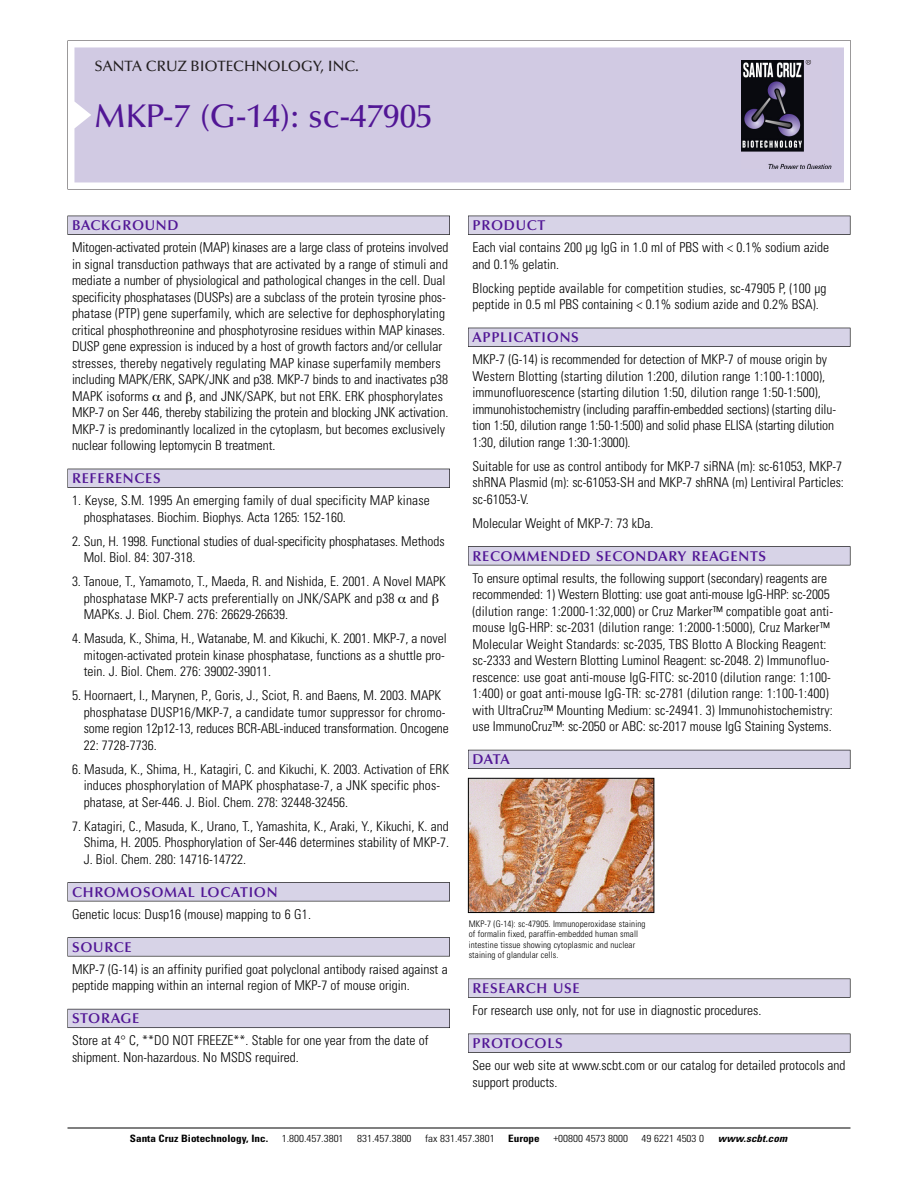
<style>
.page{position:relative;width:918px;height:1188px;background:#fff}
.page>*{position:absolute;margin:0;border:0;box-sizing:border-box;transform-origin:0 0}
.t1{font:500 33px "Optima";color:#511695}
.t2{font:500 15px "Optima";color:#231f20}
.t3{font:600 14.25px "Optima";letter-spacing:.05em;color:#511695}
.t4{font:300 condensed 13.5px/16.5px "Univers";color:#000}
.t5{font:300 condensed 10.2px "Univers";color:#000;scale:1.1 1}
.t6{font:700 condensed 10.2px "Univers";color:#000;scale:1.1 1}
.t7{font:italic 700 condensed 10.2px "Univers";letter-spacing:.005em;color:#000;scale:1.1 1}
.t8{font:300 condensed 9px/10.5px "Univers";letter-spacing:.015em;color:#000}
</style>
<div class="page">
<svg style="left:68px;top:40px;width:783px;height:149px"></svg>
<div style="left:74px;top:47px;width:770px;height:135px;background:#d1cae3"></div>
<img style="left:741px;top:60px;width:90px;height:108px">
<div style="left:68px;top:216px;width:382px;height:19px;background:#525155"></div>
<div style="left:68px;top:216px;width:381px;height:18px;background:#d7d3e7"></div>
<div style="left:68px;top:469px;width:382px;height:19px;background:#515055"></div>
<div style="left:68px;top:469px;width:381px;height:18px;background:#d7d3e7"></div>
<div style="left:68px;top:882px;width:382px;height:19px;background:#545357"></div>
<div style="left:68px;top:883px;width:381px;height:18px;background:#d7d3e7"></div>
<div style="left:68px;top:937px;width:382px;height:19px;background:#575759"></div>
<div style="left:68px;top:938px;width:381px;height:18px;background:#d7d3e7"></div>
<div style="left:68px;top:1009px;width:382px;height:19px;background:#5b5a62"></div>
<div style="left:68px;top:1009px;width:381px;height:18px;background:#d7d3e7"></div>
<div style="left:468px;top:216px;width:382px;height:19px;background:#525155"></div>
<div style="left:468px;top:216px;width:382px;height:18px;background:#d7d3e7"></div>
<div style="left:468px;top:328px;width:382px;height:19px;background:#515055"></div>
<div style="left:468px;top:328px;width:382px;height:18px;background:#d7d3e7"></div>
<div style="left:468px;top:546px;width:382px;height:19px;background:#545357"></div>
<div style="left:468px;top:547px;width:382px;height:18px;background:#d7d3e7"></div>
<div style="left:468px;top:750px;width:382px;height:19px;background:#54535a"></div>
<div style="left:468px;top:750px;width:382px;height:18px;background:#d7d3e7"></div>
<div style="left:468px;top:979px;width:382px;height:19px;background:#575759"></div>
<div style="left:468px;top:979px;width:382px;height:18px;background:#d7d3e7"></div>
<div style="left:468px;top:1034px;width:382px;height:19px;background:#545356"></div>
<div style="left:468px;top:1034px;width:382px;height:18px;background:#d7d3e7"></div>
<hr style="left:68px;top:1128px;width:782px;height:1px;background:#000">
<img style="left:470px;top:780px;width:182px;height:131px">
<div style="left:468px;top:778px;width:186px;height:135px;border:1px solid #000"></div>
<p class="t2" style="left:94px;top:61px;width:266px">SANTA CRUZ BIOTECHNOLOGY, INC.</p>
<h1 class="t1" style="left:94px;top:103px;width:340px">MKP-7 (G-14): sc-47905</h1>
<p class="t3" style="left:72px;top:219px;width:108px">BACKGROUND</p>
<p class="t4" style="left:72px;top:240px;width:378px">Mitogen-activated protein (MAP) kinases are a large class of proteins involved in signal transduction pathways that are activated by a range of stimuli and mediate a number of physiological and pathological changes in the cell. Dual specificity phosphatases (DUSPs) are a subclass of the protein tyrosine phos&shy;phatase (PTP) gene superfamily, which are selective for dephosphorylating critical phosphothreonine and phosphotyrosine residues within MAP kinases.<br>DUSP gene expression is induced by a host of growth factors and/or cellular stresses, thereby negatively regulating MAP kinase superfamily members including MAPK/ERK, SAPK/JNK and p38. MKP-7 binds to and inactivates p38<br>MAPK isoforms and , and JNK/SAPK, but not ERK. ERK phosphorylates MKP-7 on Ser 446, thereby stabilizing the protein and blocking JNK activation.<br>MKP-7 is predominantly localized in the cytoplasm, but becomes exclusively nuclear following leptomycin B treatment.</p>
<p class="t3" style="left:72px;top:473px;width:90px">REFERENCES</p>
<p class="t4" style="left:84px;top:493px;width:348px;text-indent:-12px">1. Keyse, S.M. 1995 An emerging family of dual specificity MAP kinase phosphatases. Biochim. Biophys. Acta 1265: 152-160.</p>
<p class="t4" style="left:84px;top:534px;width:363px;text-indent:-12px">2. Sun, H. 1998. Functional studies of dual-specificity phosphatases. Methods<br>Mol. Biol. 84: 307-318.</p>
<p class="t4" style="left:84px;top:574px;width:364px;text-indent:-12px">3. Tanoue, T., Yamamoto, T., Maeda, R. and Nishida, E. 2001. A Novel MAPK phosphatase MKP-7 acts preferentially on JNK/SAPK and p38 and<br>MAPKs. J. Biol. Chem. 276: 26629-26639.</p>
<p class="t4" style="left:84px;top:631px;width:365px;text-indent:-12px">4. Masuda, K., Shima, H., Watanabe, M. and Kikuchi, K. 2001. MKP-7, a novel mitogen-activated protein kinase phosphatase, functions as a shuttle pro&shy;tein. J. Biol. Chem. 276: 39002-39011.</p>
<p class="t4" style="left:84px;top:688px;width:367px;text-indent:-12px">5. Hoornaert, I., Marynen, P., Goris, J., Sciot, R. and Baens, M. 2003. MAPK phosphatase DUSP16/MKP-7, a candidate tumor suppressor for chromo&shy;some region 12p12-13, reduces BCR-ABL-induced transformation. Oncogene 22: 7728-7736.</p>
<p class="t4" style="left:84px;top:762px;width:367px;text-indent:-12px">6. Masuda, K., Shima, H., Katagiri, C. and Kikuchi, K. 2003. Activation of ERK induces phosphorylation of MAPK phosphatase-7, a JNK specific phos&shy;phatase, at Ser-446. J. Biol. Chem. 278: 32448-32456.</p>
<p class="t4" style="left:84px;top:819px;width:367px;text-align:justify;text-indent:-12px">7. Katagiri, C., Masuda, K., Urano, T., Yamashita, K., Araki, Y., Kikuchi, K. and Shima, H. 2005. Phosphorylation of Ser-446 determines stability of MKP-7.<br>J. Biol. Chem. 280: 14716-14722.</p>
<p class="t3" style="left:72px;top:886px;width:207px">CHROMOSOMAL LOCATION</p>
<p class="t4" style="left:72px;top:907px;width:240px">Genetic locus: Dusp16 (mouse) mapping to 6 G1.</p>
<p class="t3" style="left:72px;top:941px;width:61px">SOURCE</p>
<p class="t4" style="left:72px;top:962px;width:377px">MKP-7 (G-14) is an affinity purified goat polyclonal antibody raised against a peptide mapping within an internal region of MKP-7 of mouse origin.</p>
<p class="t3" style="left:72px;top:1013px;width:69px">STORAGE</p>
<p class="t4" style="left:72px;top:1033px;width:358px">Store at 4° C, **DO NOT FREEZE**. Stable for one year from the date of shipment. Non-hazardous. No MSDS required.</p>
<p class="t3" style="left:473px;top:219px;width:74px">PRODUCT</p>
<p class="t4" style="left:473px;top:240px;width:358px">Each vial contains 200 µg IgG in 1.0 ml of PBS with &lt; 0.1% sodium azide and 0.1% gelatin.</p>
<p class="t4" style="left:473px;top:281px;width:356px">Blocking peptide available for competition studies, sc-47905 P, (100 µg peptide in 0.5 ml PBS containing &lt; 0.1% sodium azide and 0.2% BSA).</p>
<p class="t3" style="left:473px;top:332px;width:108px">APPLICATIONS</p>
<p class="t4" style="left:473px;top:352px;width:365px">MKP-7 (G-14) is recommended for detection of MKP-7 of mouse origin by Western Blotting (starting dilution 1:200, dilution range 1:100-1:1000), immunofluorescence (starting dilution 1:50, dilution range 1:50-1:500), immunohistochemistry (including paraffin-embedded sections) (starting dilu&shy;tion 1:50, dilution range 1:50-1:500) and solid phase ELISA (starting dilution 1:30, dilution range 1:30-1:3000).</p>
<p class="t4" style="left:473px;top:459px;width:373px">Suitable for use as control antibody for MKP-7 siRNA (m): sc-61053, MKP-7 shRNA Plasmid (m): sc-61053-SH and MKP-7 shRNA (m) Lentiviral Particles: sc-61053-V.</p>
<p class="t4" style="left:473px;top:516px;width:183px">Molecular Weight of MKP-7: 73 kDa.</p>
<p class="t3" style="left:473px;top:550px;width:295px">RECOMMENDED SECONDARY REAGENTS</p>
<p class="t4" style="left:473px;top:571px;width:362px">To ensure optimal results, the following support (secondary) reagents are recommended: 1) Western Blotting: use goat anti-mouse IgG-HRP: sc-2005 (dilution range: 1:2000-1:32,000) or Cruz Marker™ compatible goat anti&shy;mouse IgG-HRP: sc-2031 (dilution range: 1:2000-1:5000), Cruz Marker™ Molecular Weight Standards: sc-2035, TBS Blotto A Blocking Reagent: sc-2333 and Western Blotting Luminol Reagent: sc-2048. 2) Immunofluo&shy;rescence: use goat anti-mouse IgG-FITC: sc-2010 (dilution range: 1:100- 1:400) or goat anti-mouse IgG-TR: sc-2781 (dilution range: 1:100-1:400) with UltraCruz™ Mounting Medium: sc-24941. 3) Immunohistochemistry: use ImmunoCruz™: sc-2050 or ABC: sc-2017 mouse IgG Staining Systems.</p>
<p class="t3" style="left:473px;top:754px;width:39px">DATA</p>
<p class="t8" style="left:469px;top:919px;width:178px">MKP-7 (G-14): sc-47905. Immunoperoxidase staining of formalin fixed, paraffin-embedded human small intestine tissue showing cytoplasmic and nuclear staining of glandular cells.</p>
<p class="t3" style="left:473px;top:982px;width:109px">RESEARCH USE</p>
<p class="t4" style="left:473px;top:1003px;width:290px">For research use only, not for use in diagnostic procedures.</p>
<p class="t3" style="left:473px;top:1037px;width:92px">PROTOCOLS</p>
<p class="t4" style="left:473px;top:1058px;width:375px">See our web site at www.scbt.com or our catalog for detailed protocols and support products.</p>
<p class="t6" style="left:130px;top:1135px;width:127px">Santa Cruz Biotechnology, Inc.</p>
<p class="t5" style="left:282px;top:1135px;width:58px">1.800.457.3801</p>
<p class="t5" style="left:357px;top:1135px;width:51px">831.457.3800</p>
<p class="t5" style="left:425px;top:1135px;width:65px">fax 831.457.3801</p>
<p class="t6" style="left:508px;top:1135px;width:30px">Europe</p>
<p class="t5" style="left:553px;top:1135px;width:69px">+00800 4573 8000</p>
<p class="t5" style="left:642px;top:1135px;width:58px">49 6221 4503 0</p>
<p class="t7" style="left:718px;top:1135px;width:64px">www.scbt.com</p>
</div>
